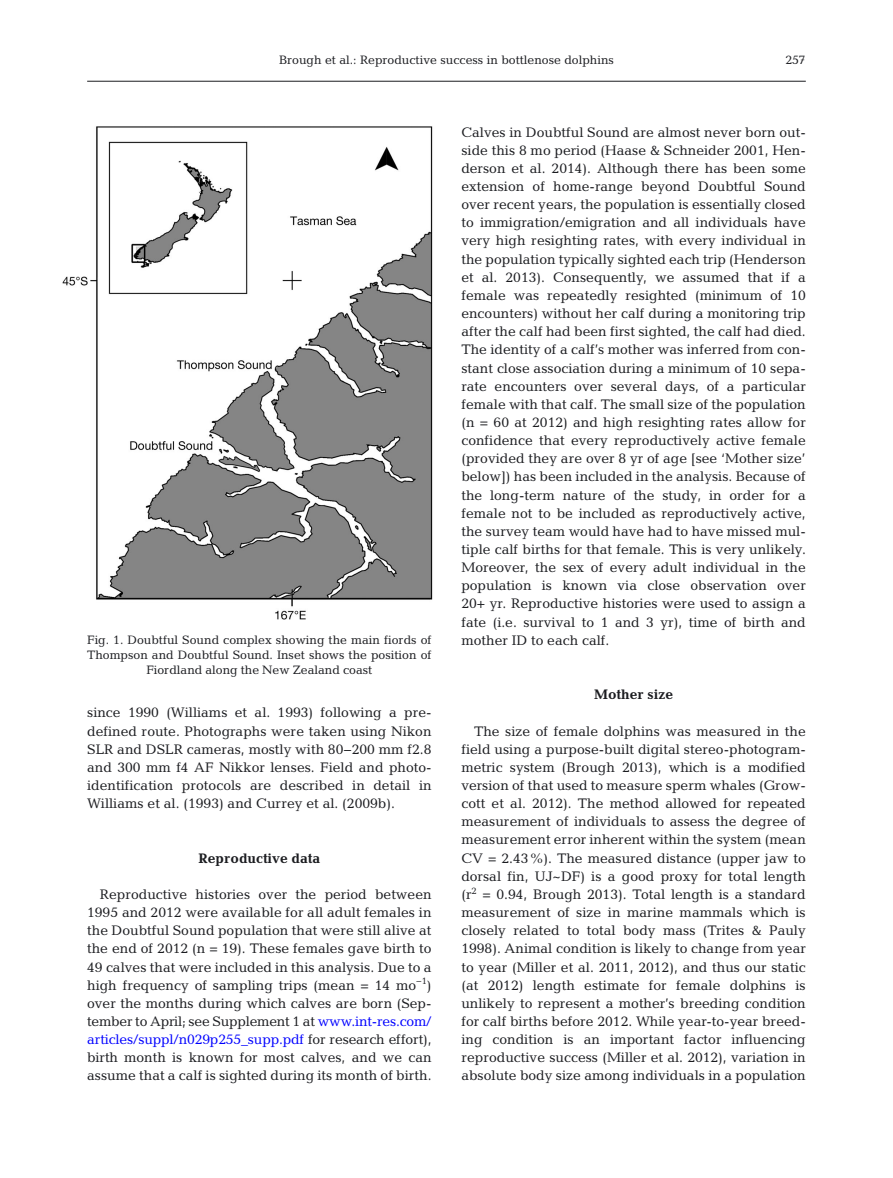
<style>
.page{position:relative;width:893px;height:1178px;background:#fff}
.page>*{position:absolute;margin:0;border:0;box-sizing:border-box;transform-origin:0 0}
.t1{font:13.95px/18.1px "Candida";color:#1b1c20;text-align:justify}
.t2{font:700 13.95px "Candida";color:#1b1c20}
.t3{font:12.3px/14.7px "Candida";color:#1b1c20;text-align:center}
.s1{color:#00f}
</style>
<div class="page">
<hr style="left:87px;top:81px;width:719px;height:1px;background:#1b1c20">
<img style="left:62px;top:126px;width:371px;height:494px">
<p class="t3" style="left:279px;top:53px;width:336px">Brough et al.: Reproductive success in bottlenose dolphins</p>
<p class="t3" style="left:785px;top:53px;width:22px">257</p>
<p class="t3" style="left:87px;top:634px;width:346px">Fig. 1. Doubtful Sound complex showing the main fiords of<br>Thompson and Doubtful Sound. Inset shows the position of<br>Fiordland along the New Zealand coast</p>
<p class="t1" style="left:87px;top:705px;width:346px">since 1990 (Williams et al. 1993) following a pre - defined route. Photographs were taken using Nikon SLR and DSLR cameras, mostly with 80−200 mm f2.8 and 300 mm f4 AF Nikkor lenses. Field and photo&shy;identification protocols are described in detail in Williams et al. (1993) and Currey et al. (2009b).</p>
<p class="t2" style="left:198px;top:853px;width:123px">Reproductive data</p>
<p class="t1" style="left:87px;top:886px;width:346px;text-indent:13px">Reproductive histories over the period between 1995 and 2012 were available for all adult females in the Doubtful Sound population that were still alive at the end of 2012 (n = 19). These females gave birth to 49 calves that were included in this analysis. Due to a high frequency of sampling trips (mean = 14 mo<sup>−1</sup>) over the months during which calves are born (Sep&shy;tember to April; see Supplement 1 at <span class="s1">www. int-res. com/ articles/ suppl/ n029 p255_ supp.pdf</span> for research effort), birth month is known for most calves, and we can assume that a calf is sighted during its month of birth.</p>
<p class="t1" style="left:461px;top:124px;width:346px">Calves in Doubtful Sound are almost never born out&shy;side this 8 mo period (Haase &amp; Schneider 2001, Hen&shy;derson et al. 2014). Although there has been some extension of home-range beyond Doubtful Sound over recent years, the population is essentially closed to immigration/emigration and all individuals have very high resighting rates, with every individual in the population typically sighted each trip (Henderson et al. 2013). Consequently, we as sumed that if a female was repeatedly resighted (minimum of 10 encounters) without her calf during a monitoring trip after the calf had been first sighted, the calf had died.<br>The identity of a calf’s mother was inferred from con&shy;stant close association during a minimum of 10 sepa&shy;rate encounters over several days, of a particular female with that calf. The small size of the population (n = 60 at 2012) and high resighting rates allow for confidence that every reproductively active female (provided they are over 8 yr of age [see ‘Mother size’ below]) has been included in the analysis. Because of the long-term nature of the study, in order for a female not to be included as reproductively active, the survey team would have had to have missed mul&shy;tiple calf births for that female. This is very unlikely.<br>Moreover, the sex of every adult individual in the population is known via close observation over 20+ yr. Reproductive histories were used to assign a fate (i.e. survival to 1 and 3 yr), time of birth and mother ID to each calf.</p>
<p class="t2" style="left:594px;top:690px;width:80px">Mother size</p>
<p class="t1" style="left:461px;top:723px;width:346px;text-indent:13px">The size of female dolphins was measured in the field using a purpose-built digital stereo-photogram&shy;metric system (Brough 2013), which is a modified version of that used to measure sperm whales (Grow&shy;cott et al. 2012). The method allowed for repeated measurement of individuals to assess the degree of measurement error inherent within the system (mean CV = 2.43%). The measured distance (upper jaw to dorsal fin, UJ~DF) is a good proxy for total length (r<sup>2</sup> = 0.94, Brough 2013). Total length is a standard measurement of size in marine mammals which is closely related to total body mass (Trites &amp; Pauly 1998). Animal condition is likely to change from year to year (Miller et al. 2011, 2012), and thus our static (at 2012) length estimate for female dolphins is unlikely to represent a mother’s breeding condition for calf births before 2012. While year-to-year breed&shy;ing condition is an important factor influencing reproductive success (Miller et al. 2012), variation in absolute body size among individuals in a population</p>
</div>
